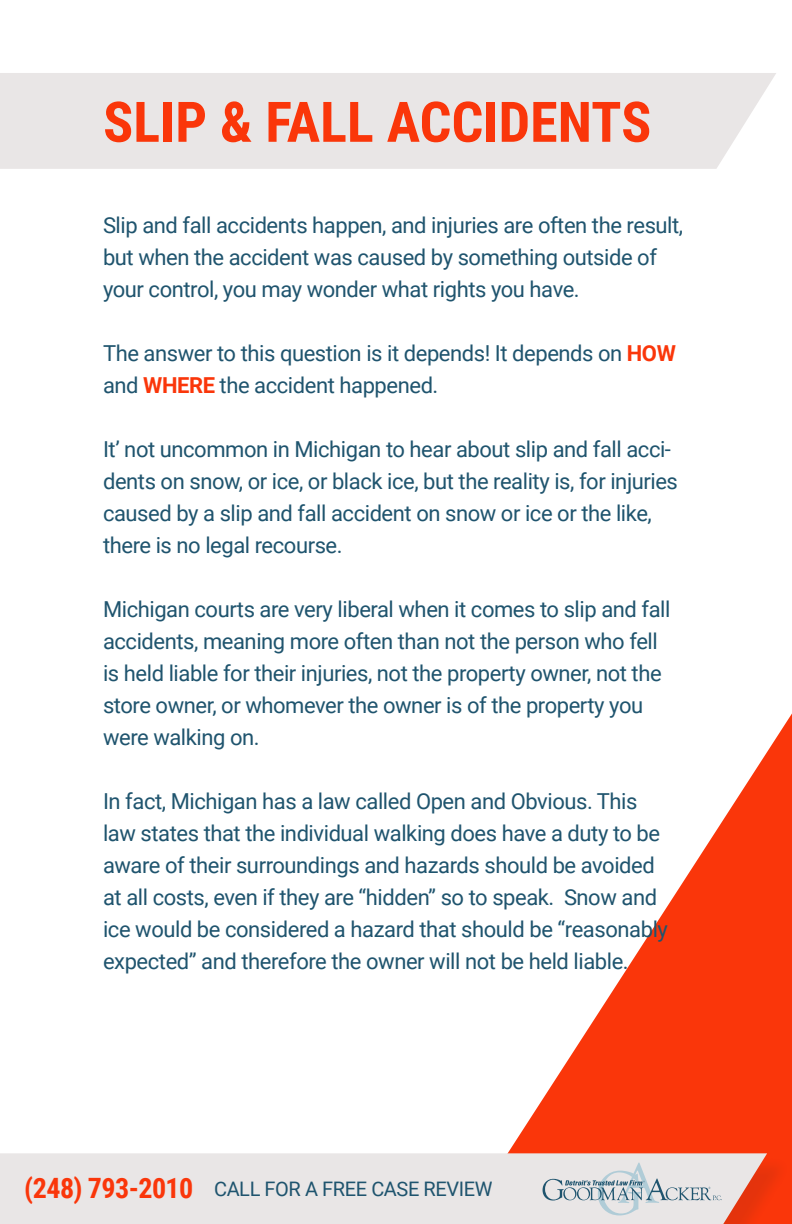
<style>
.page{position:relative;width:792px;height:1224px;background:#fff}
.page>*{position:absolute;margin:0;border:0;box-sizing:border-box;transform-origin:0 0}
.t1{font:700 56px "Roboto Condensed";color:#fa360a}
.t2{font:22px/32px "Roboto";letter-spacing:-.02em;color:#1f546e}
.t3{font:20px "Roboto";letter-spacing:-.02em;color:#1f546e}
.s1{font-weight:700;color:#fa360a}
.s2{font-family:"Roboto Condensed";font-weight:700;font-size:28px;color:#fa360a}
</style>
<div class="page">
<svg style="left:508px;top:713px;width:284px;height:511px"></svg>
<div style="left:0;top:1156px;width:791px;height:68px;background:#231f20;opacity:.1"></div>
<div style="left:0;top:1153px;width:767px;height:71px;background:#e9e6e6"></div>
<svg style="left:543px;top:1163px;width:179px;height:52px;background:#d2d7da"></svg>
<div style="left:0;top:73px;width:776px;height:96px;background:#e9e6e6"></div>
<p class="t1" style="left:103px;top:83px;width:550px">SLIP &amp; FALL ACCIDENTS</p>
<p class="t2" style="left:103px;top:208px;width:582px">Slip and fall accidents happen, and injuries are often the result, but when the accident was caused by something outside of your control, you may wonder what rights you have.</p>
<p class="t2" style="left:103px;top:336px;width:574px">The answer to this question is it depends! It depends on <span class="s1">HOW </span>and <span class="s1">WHERE</span> the accident happened.</p>
<p class="t2" style="left:103px;top:432px;width:576px">It’ not uncommon in Michigan to hear about slip and fall acci&shy;dents on snow, or ice, or black ice, but the reality is, for injuries caused by a slip and fall accident on snow or ice or the like, there is no legal recourse.</p>
<p class="t2" style="left:103px;top:592px;width:569px">Michigan courts are very liberal when it comes to slip and fall accidents, meaning more often than not the person who fell is held liable for their injuries, not the property owner, not the store owner, or whomever the owner is of the property you were walking on.</p>
<p class="t2" style="left:103px;top:784px;width:566px">In fact, Michigan has a law called Open and Obvious. This law states that the individual walking does have a duty to be aware of their surroundings and hazards should be avoided at all costs, even if they are “hidden” so to speak. Snow and ice would be considered a hazard that should be “reasonably expected” and therefore the owner will not be held liable.</p>
<p class="t3" style="left:24px;top:1174px;width:470px"><span class="s2">(248) 793-2010</span> CALL FOR A FREE CASE REVIEW</p>
</div>
